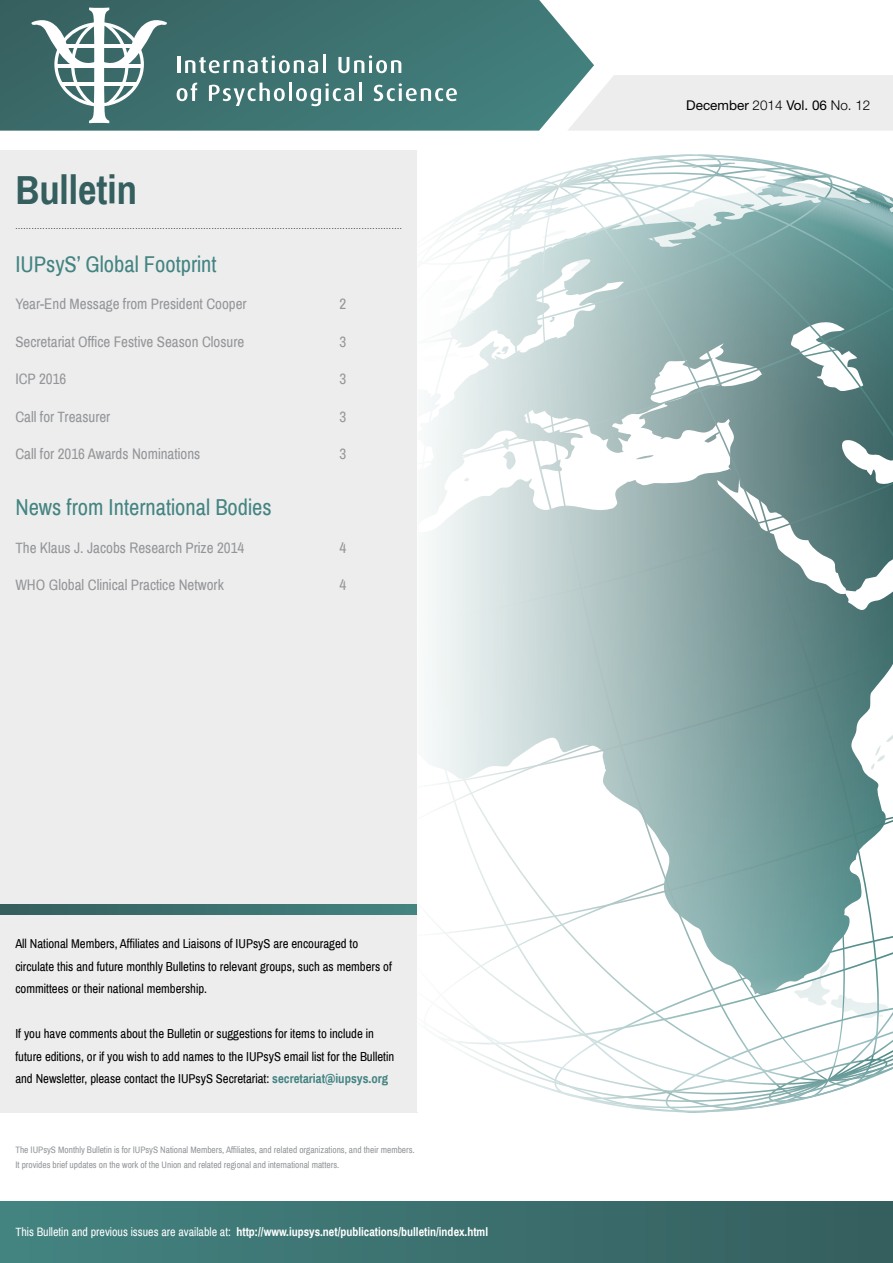
<style>
.page{position:relative;width:893px;height:1263px;background:#fff}
.page>*{position:absolute;margin:0;border:0;box-sizing:border-box;transform-origin:0 0}
.t1{font:700 40.5px "Archivo Narrow";color:#355e5e}
.t2{font:22.5px "Archivo Narrow";color:#438481}
.t3{font:15px "Archivo Narrow";color:#939598}
.t4{font:13.5px "Helvetica Neue";color:#000}
.t5{font:12.75px/22.5px "Archivo Narrow";color:#000}
.t6{font:700 12px "Archivo Narrow";color:#fff}
.t7{font:9.3px/15px "Archivo Narrow";color:#939598}
.t8{font:9px "Arial Narrow";color:#000}
.s1{font-weight:700;color:#438481}
.s2{font-weight:400}
.s3{font-weight:300}
</style>
<div class="page">
<svg style="left:0;top:0;width:594px;height:131px;background:#477a78"></svg>
<svg style="left:567px;top:75px;width:326px;height:56px;background:#ececed"></svg>
<svg style="left:31px;top:8px;width:137px;height:115px"></svg>
<hr style="left:63px;top:44px;width:72px;height:3px;background:#fff">
<hr style="left:55px;top:64px;width:87px;height:4px;background:#fff">
<hr style="left:61px;top:83px;width:76px;height:3px;background:#fff">
<hr style="left:177px;top:57px;width:3px;height:16px;background:#fff">
<svg style="left:185px;top:55px;width:133px;height:18px"></svg>
<hr style="left:323px;top:55px;width:3px;height:18px;background:#fff">
<svg style="left:338px;top:55px;width:63px;height:18px"></svg>
<svg style="left:177px;top:83px;width:20px;height:18px"></svg>
<svg style="left:209px;top:83px;width:76px;height:23px"></svg>
<hr style="left:289px;top:83px;width:3px;height:18px;background:#fff">
<svg style="left:296px;top:83px;width:58px;height:23px"></svg>
<hr style="left:359px;top:83px;width:3px;height:18px;background:#fff">
<svg style="left:374px;top:83px;width:83px;height:18px"></svg>
<div style="left:0;top:151px;width:418px;height:962px;background:#ededee"></div>
<div style="left:0;top:1201px;width:893px;height:62px;background:linear-gradient(to right,#438481,#355e5e)"></div>
<svg style="left:1px;top:905px;width:416px;height:9px;background:#3b706f"></svg>
<svg style="left:417px;top:151px;width:475px;height:961px"></svg>
<h1 class="t1" style="left:15px;top:165px;width:123px">Bulletin</h1>
<p class="t8" style="left:15px;top:220px;width:388px">..............................................................................................................................................</p>
<h2 class="t2" style="left:15px;top:250px;width:203px">IUPsyS’ Global Footprint</h2>
<p class="t3" style="left:15px;top:295px;width:233px">Year-End Message from President Cooper</p>
<p class="t3" style="left:339px;top:295px;width:8px">2</p>
<p class="t3" style="left:15px;top:332px;width:231px">Secretariat Office Festive Season Closure</p>
<p class="t3" style="left:339px;top:332px;width:8px">3</p>
<p class="t3" style="left:15px;top:370px;width:53px">ICP 2016</p>
<p class="t3" style="left:339px;top:370px;width:8px">3</p>
<p class="t3" style="left:15px;top:407px;width:97px">Call for Treasurer</p>
<p class="t3" style="left:339px;top:407px;width:8px">3</p>
<p class="t3" style="left:15px;top:445px;width:187px">Call for 2016 Awards Nominations</p>
<p class="t3" style="left:339px;top:445px;width:8px">3</p>
<h2 class="t2" style="left:15px;top:494px;width:258px">News from International Bodies</h2>
<p class="t3" style="left:15px;top:538px;width:231px">The Klaus J. Jacobs Research Prize 2014</p>
<p class="t3" style="left:339px;top:538px;width:8px">4</p>
<p class="t3" style="left:15px;top:576px;width:210px">WHO Global Clinical Practice Network</p>
<p class="t3" style="left:339px;top:576px;width:8px">4</p>
<p class="t5" style="left:15px;top:933px;width:378px">All National Members, Affiliates and Liaisons of IUPsyS are encouraged to circulate this and future monthly Bulletins to relevant groups, such as members of committees or their national membership.</p>
<p class="t5" style="left:15px;top:1023px;width:380px">If you have comments about the Bulletin or suggestions for items to include in future editions, or if you wish to add names to the IUPsyS email list for the Bulletin and Newsletter, please contact the IUPsyS Secretariat: <span class="s1">secretariat@iupsys.org</span></p>
<p class="t7" style="left:15px;top:1142px;width:401px">The IUPsyS Monthly Bulletin is for IUPsyS National Members, Affiliates, and related organizations, and their members.<br>It provides brief updates on the work of the Union and related regional and international matters.</p>
<p class="t6" style="left:15px;top:1224px;width:474px"><span class="s2">This Bulletin and previous issues are available at:</span> http://www.iupsys.net/publications/bulletin/index.html</p>
<p class="t4" style="left:686px;top:95px;width:186px">December <span class="s3">2014</span> Vol. 06 <span class="s3">No. 12</span></p>
</div>
